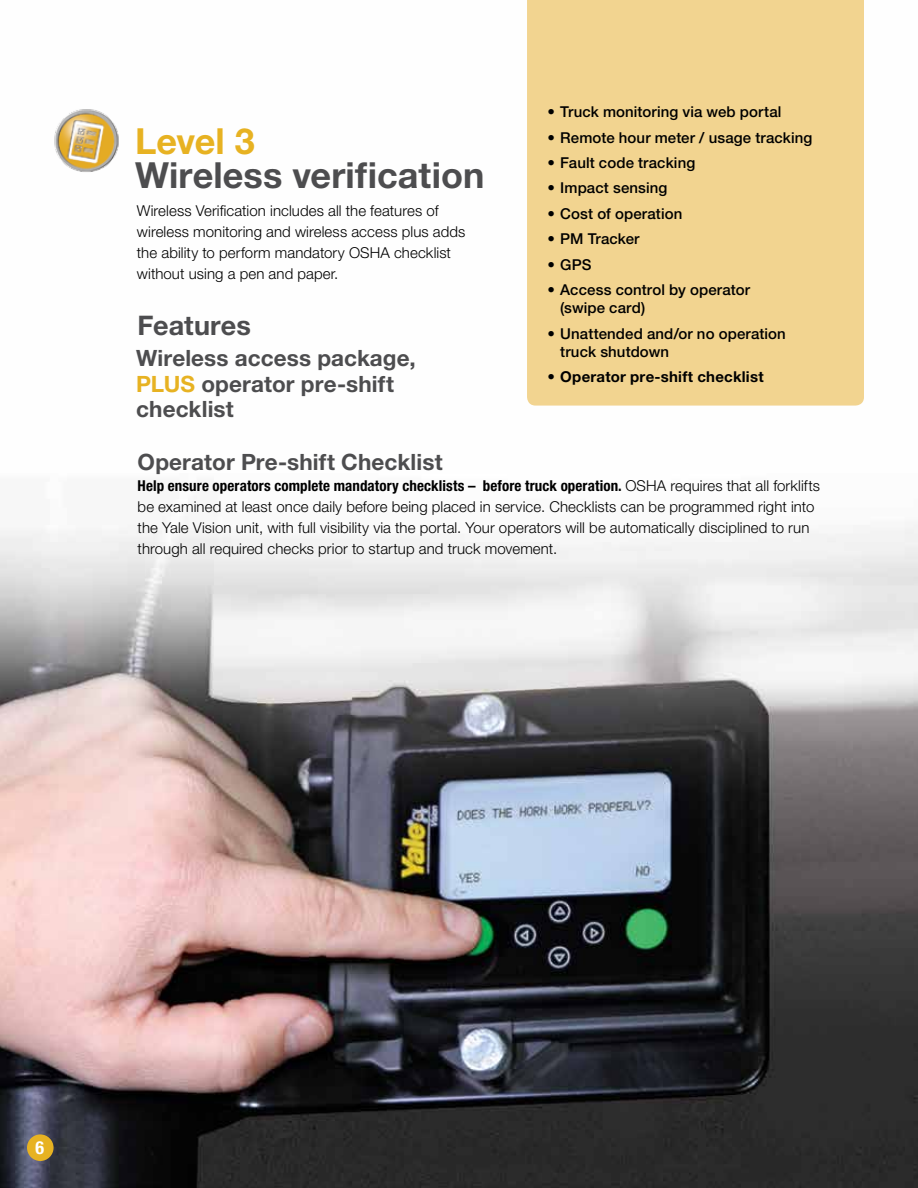
<style>
.page{position:relative;width:918px;height:1188px;background:#fff}
.page>*{position:absolute;margin:0;border:0;box-sizing:border-box;transform-origin:0 0}
.t1{font:700 36px "Helvetica Neue LT Std";letter-spacing:.005em;color:#4d4d4f}
.t2{font:700 36px "Helvetica Neue LT Std";letter-spacing:-.005em;color:#e7b222}
.t3{font:700 27px "Helvetica Neue LT Std";letter-spacing:.005em;color:#4d4d4f}
.t4{font:700 22.5px/25.5px "Helvetica Neue LT Std";letter-spacing:.005em;color:#4d4d4f}
.t5{font:700 condensed 18px "Helvetica Neue LT Std";color:#fff}
.t6{font:300 15px/21px "Helvetica Neue LT Std";letter-spacing:.005em;color:#000}
.t7{font:500 15px/18px "Helvetica Neue LT Std";letter-spacing:.005em;color:#000}
.t8{font:700 15px "Helvetica Neue LT Std";letter-spacing:.015em;color:#000}
.s1{color:#e7b222}
.s2{font-weight:700;font-stretch:condensed}
</style>
<div class="page">
<img style="left:0;top:524px;width:918px;height:664px">
<div style="left:27px;top:1134px;width:27px;height:27px;background:#e7b222;border-radius:50%"></div>
<div style="left:527px;top:0;width:337px;height:406px;background:#f2d490"></div>
<img style="left:54px;top:109px;width:65px;height:63px">
<h1 class="t2" style="left:135px;top:118px;width:121px">Level 3</h1>
<h1 class="t1" style="left:135px;top:153px;width:351px">Wireless verification</h1>
<p class="t6" style="left:137px;top:200px;width:330px">Wireless Verification includes all the features of wireless monitoring and wireless access plus adds the ability to perform mandatory OSHA checklist without using a pen and paper.</p>
<h2 class="t3" style="left:138px;top:308px;width:115px">Features</h2>
<h3 class="t4" style="left:136px;top:345px;width:281px">Wireless access package,<br><span class="s1">PLUS</span> operator pre-shift checklist</h3>
<p class="t7" style="left:548px;top:103px;width:235px">• Truck monitoring via web portal</p>
<p class="t7" style="left:548px;top:128px;width:266px">• Remote hour meter / usage tracking</p>
<p class="t7" style="left:548px;top:154px;width:149px">• Fault code tracking</p>
<p class="t7" style="left:548px;top:179px;width:121px">• Impact sensing</p>
<p class="t7" style="left:548px;top:204px;width:136px">• Cost of operation</p>
<p class="t7" style="left:548px;top:230px;width:94px">• PM Tracker</p>
<p class="t7" style="left:548px;top:255px;width:45px">• GPS</p>
<p class="t7" style="left:560px;top:281px;width:191px;text-indent:-13px">• Access control by operator (swipe card)</p>
<p class="t7" style="left:560px;top:324px;width:227px;text-indent:-13px">• Unattended and/or no operation truck shutdown</p>
<p class="t8" style="left:548px;top:368px;width:218px">• Operator pre-shift checklist</p>
<h3 class="t4" style="left:138px;top:449px;width:306px">Operator Pre-shift Checklist</h3>
<p class="t6" style="left:138px;top:475px;width:684px"><span class="s2">Help ensure operators complete mandatory checklists – before truck operation.</span> OSHA requires that all forklifts be examined at least once daily before being placed in service. Checklists can be programmed right into the Yale Vision unit, with full visibility via the portal. Your operators will be automatically disciplined to run through all required checks prior to startup and truck movement.</p>
<p class="t5" style="left:35px;top:1137px;width:10px">6</p>
</div>
